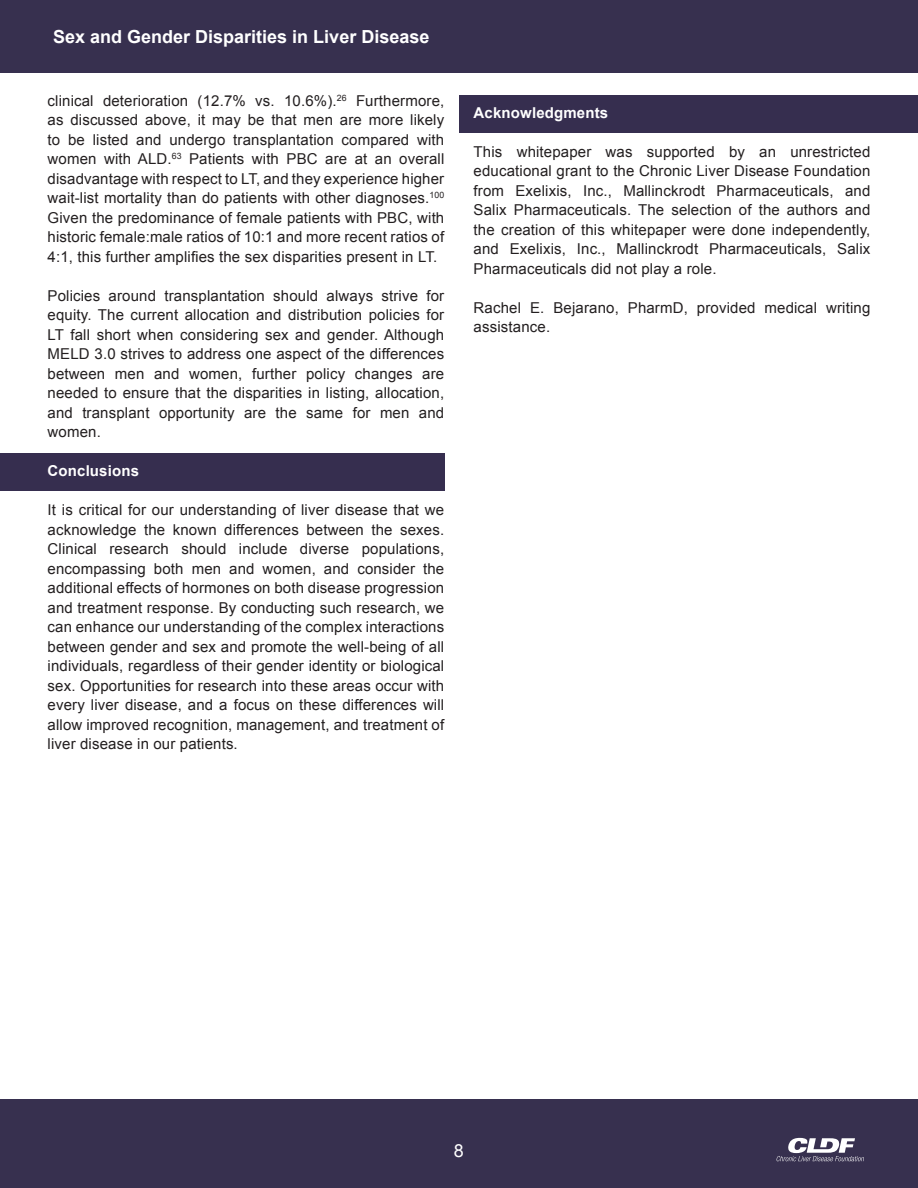
<style>
.page{position:relative;width:918px;height:1188px;background:#fff}
.page>*{position:absolute;margin:0;border:0;box-sizing:border-box;transform-origin:0 0}
.t1{font:700 18px "Arial";color:#fff}
.t2{font:18px "Arial";color:#fff}
.t3{font:15px/19.5px "Arial";letter-spacing:.01em;color:#231f20;text-align:justify}
.t4{font:700 15px "Arial";letter-spacing:.01em;color:#fff}
</style>
<div class="page">
<div style="left:0;top:0;width:918px;height:72px;background:#37304f"></div>
<div style="left:0;top:1099px;width:918px;height:89px;background:#37304f"></div>
<svg style="left:777px;top:1138px;width:87px;height:23px"></svg>
<div style="left:0;top:454px;width:444px;height:37px;background:#362e4f"></div>
<div style="left:459px;top:95px;width:459px;height:37px;background:#362e4f"></div>
<p class="t1" style="left:53px;top:25px;width:378px">Sex and Gender Disparities in Liver Disease</p>
<p class="t3" style="left:48px;top:91px;width:398px">clinical deterioration (12.7% vs. 10.6%).<sup>26</sup> Furthermore, as discussed above, it may be that men are more likely to be listed and undergo transplantation compared with women with ALD.<sup>63</sup> Patients with PBC are at an overall disadvantage with respect to LT, and they experience higher wait-list mortality than do patients with other diagnoses.<sup>100<br></sup>Given the predominance of female patients with PBC, with historic female:male ratios of 10:1 and more recent ratios of 4:1, this further amplifies the sex disparities present in LT.</p>
<p class="t3" style="left:48px;top:286px;width:398px">Policies around transplantation should always strive for equity. The current allocation and distribution policies for LT fall short when considering sex and gender. Although MELD 3.0 strives to address one aspect of the differences between men and women, further policy changes are needed to ensure that the disparities in listing, allocation, and transplant opportunity are the same for men and women.</p>
<p class="t4" style="left:48px;top:461px;width:93px">Conclusions</p>
<p class="t3" style="left:48px;top:501px;width:398px">It is critical for our understanding of liver disease that we acknowledge the known differences between the sexes.<br>Clinical research should include diverse populations, encompassing both men and women, and consider the additional effects of hormones on both disease progression and treatment response. By conducting such research, we can enhance our understanding of the complex interactions between gender and sex and promote the well-being of all individuals, regardless of their gender identity or biological sex. Opportunities for research into these areas occur with every liver disease, and a focus on these differences will allow improved recognition, management, and treatment of liver disease in our patients.</p>
<p class="t4" style="left:474px;top:103px;width:136px">Acknowledgments</p>
<p class="t3" style="left:474px;top:142px;width:398px">This whitepaper was supported by an unrestricted educational grant to the Chronic Liver Disease Foundation from Exelixis, Inc., Mallinckrodt Pharmaceuticals, and Salix Pharmaceuticals. The selection of the authors and the creation of this whitepaper were done independently, and Exelixis, Inc., Mallinckrodt Pharmaceuticals, Salix Pharmaceuticals did not play a role.</p>
<p class="t3" style="left:474px;top:298px;width:398px">Rachel E. Bejarano, PharmD, provided medical writing assistance.</p>
<p class="t2" style="left:454px;top:1139px;width:12px">8</p>
</div>
